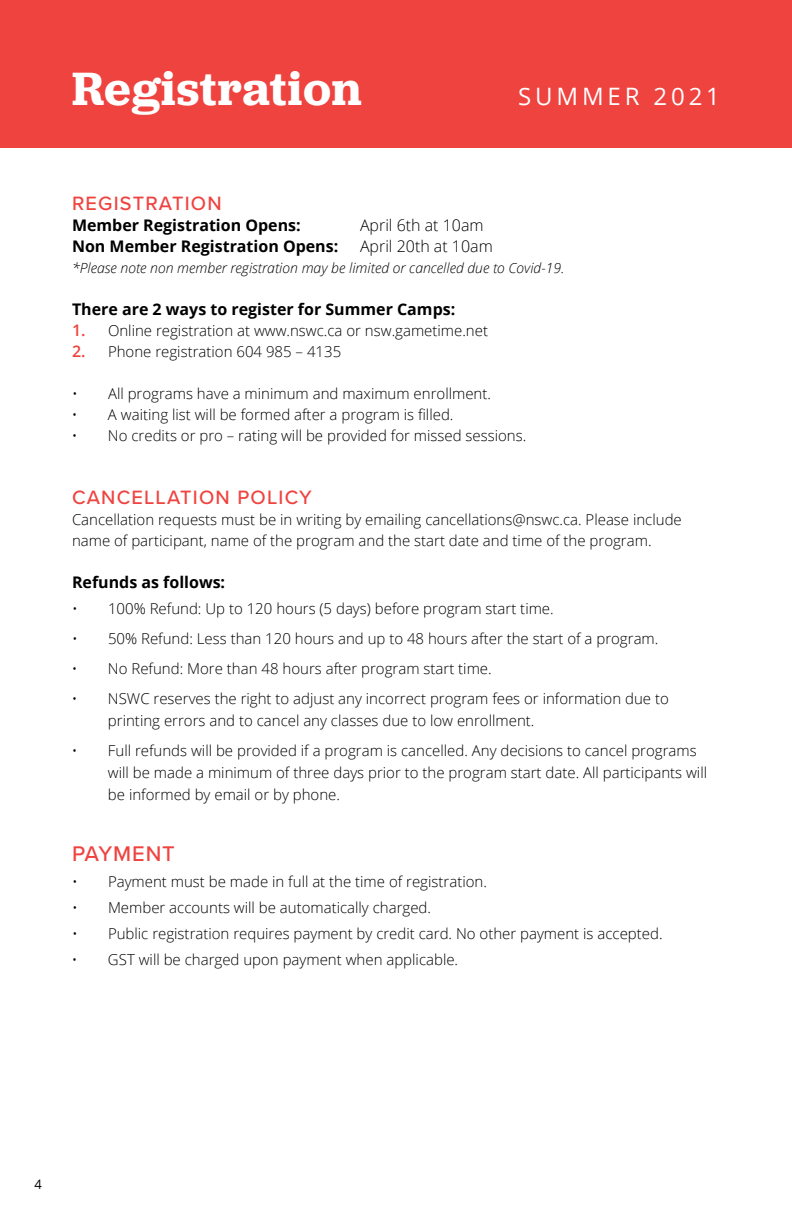
<style>
.page{position:relative;width:792px;height:1224px;background:#fff}
.page>*{position:absolute;margin:0;border:0;box-sizing:border-box;transform-origin:0 0}
.t1{font:600 48.6px "Jubilat";letter-spacing:.02em;color:#fff}
.t2{font:24px "Open Sans";letter-spacing:.16em;color:#fff}
.t3{font:500 22px "Proxima Nova";letter-spacing:.04em;color:#ef4340}
.t4{font:500 20px "Proxima Nova";letter-spacing:.06em;color:#ef4340}
.t5{font:700 16px "Open Sans";color:#000}
.t6{font:300 16px "Open Sans";color:#000}
.t7{font:300 15px/22px "Open Sans";color:#000}
.t8{font:italic 300 14px "Open Sans";color:#000}
.t9{font:13px "Open Sans";color:#000}
.s1{font-weight:600;font-size:16px;color:#ef4340}
</style>
<div class="page">
<div style="left:0;top:0;width:792px;height:148px;background:#ef4340"></div>
<h1 class="t1" style="left:72px;top:58px;width:291px">Registration</h1>
<h2 class="t2" style="left:518px;top:80px;width:203px">SUMMER 2021</h2>
<h3 class="t4" style="left:72px;top:188px;width:151px">REGISTRATION</h3>
<p class="t5" style="left:72px;top:214px;width:230px">Member Registration Opens:</p>
<p class="t6" style="left:360px;top:214px;width:125px">April 6th at 10am</p>
<p class="t5" style="left:72px;top:235px;width:268px">Non Member Registration Opens:</p>
<p class="t6" style="left:360px;top:235px;width:134px">April 20th at 10am</p>
<p class="t8" style="left:72px;top:258px;width:494px">*Please note non member registration may be limited or cancelled due to Covid-19.</p>
<p class="t5" style="left:72px;top:298px;width:385px">There are 2 ways to register for Summer Camps:</p>
<p class="t7" style="left:72px;top:319px;width:418px"><span class="s1">1.</span> Online registration at www.nswc.ca or nsw.gametime.net</p>
<p class="t7" style="left:72px;top:340px;width:271px"><span class="s1">2.</span> Phone registration 604 985 – 4135</p>
<p class="t7" style="left:72px;top:382px;width:421px">• All programs have a minimum and maximum enrollment.</p>
<p class="t7" style="left:72px;top:403px;width:383px">• A waiting list will be formed after a program is filled.</p>
<p class="t7" style="left:72px;top:424px;width:456px">• No credits or pro – rating will be provided for missed sessions.</p>
<h3 class="t4" style="left:72px;top:482px;width:241px">CANCELLATION POLICY</h3>
<p class="t7" style="left:72px;top:509px;width:611px;line-height:21px">Cancellation requests must be in writing by emailing cancellations@nswc.ca. Please include name of participant, name of the program and the start date and time of the program.</p>
<p class="t5" style="left:72px;top:571px;width:155px">Refunds as follows:</p>
<p class="t7" style="left:72px;top:597px;width:483px">• 100% Refund: Up to 120 hours (5 days) before program start time.</p>
<p class="t7" style="left:72px;top:627px;width:588px">• 50% Refund: Less than 120 hours and up to 48 hours after the start of a program.</p>
<p class="t7" style="left:72px;top:657px;width:421px">• No Refund: More than 48 hours after program start time.</p>
<p class="t7" style="left:108px;top:687px;width:562px;text-indent:-36px">• NSWC reserves the right to adjust any incorrect program fees or information due to printing errors and to cancel any classes due to low enrollment.</p>
<p class="t7" style="left:108px;top:739px;width:601px;text-indent:-36px">• Full refunds will be provided if a program is cancelled. Any decisions to cancel programs will be made a minimum of three days prior to the program start date. All participants will be informed by email or by phone.</p>
<h3 class="t3" style="left:72px;top:837px;width:104px">PAYMENT</h3>
<p class="t7" style="left:72px;top:870px;width:416px">• Payment must be made in full at the time of registration.</p>
<p class="t7" style="left:72px;top:896px;width:361px">• Member accounts will be automatically charged.</p>
<p class="t7" style="left:72px;top:922px;width:592px">• Public registration requires payment by credit card. No other payment is accepted.</p>
<p class="t7" style="left:72px;top:948px;width:388px">• GST will be charged upon payment when applicable.</p>
<p class="t9" style="left:34px;top:1176px;width:9px">4</p>
</div>
